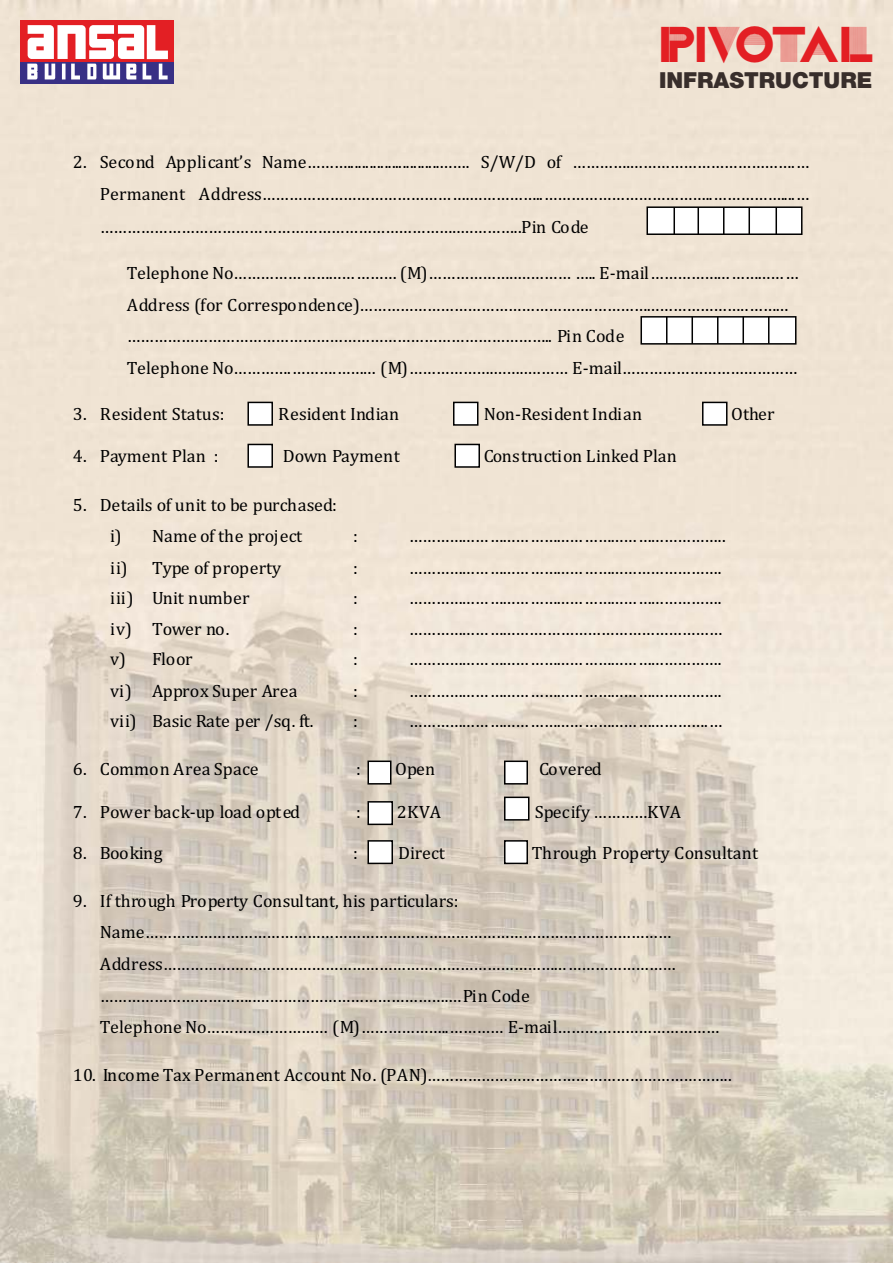
<style>
.page{position:relative;width:893px;height:1263px;background:#fff}
.page>*{position:absolute;margin:0;border:0;box-sizing:border-box;transform-origin:0 0}
.t1{font:43.95px "Cassandra Two";letter-spacing:-.065em;color:#e31f24}
.t2{font:900 22.05px "Helvetica Neue";color:#382e2b}
.t3{font:18px/31.5px "Cambria";color:#000}
.t4{font:18px "Cambria";letter-spacing:-.025em;color:#000}
</style>
<div class="page">
<img style="left:0;top:0;width:893px;height:1263px">
<div style="left:647px;top:207px;width:155px;height:27px;background:#fff"></div>
<div style="left:646px;top:206px;width:156px;height:29px;border:1px solid #000"></div>
<hr style="left:673px;top:207px;width:2px;height:27px;background:#000">
<hr style="left:697px;top:207px;width:2px;height:27px;background:#000">
<svg style="left:723px;top:207px;width:1px;height:27px"></svg>
<hr style="left:748px;top:207px;width:2px;height:27px;background:#000">
<hr style="left:775px;top:207px;width:2px;height:27px;background:#000">
<div style="left:641px;top:317px;width:155px;height:27px;background:#fff"></div>
<div style="left:640px;top:316px;width:156px;height:29px;border:1px solid #000"></div>
<svg style="left:666px;top:317px;width:1px;height:27px"></svg>
<hr style="left:691px;top:317px;width:2px;height:27px;background:#000">
<svg style="left:717px;top:317px;width:1px;height:27px"></svg>
<hr style="left:742px;top:317px;width:2px;height:27px;background:#000">
<svg style="left:768px;top:317px;width:1px;height:27px"></svg>
<div style="left:248px;top:402px;width:24px;height:23px;background:#fff"></div>
<div style="left:247px;top:402px;width:26px;height:24px;border:1px solid #000"></div>
<div style="left:454px;top:402px;width:24px;height:23px;background:#fff"></div>
<div style="left:453px;top:402px;width:25px;height:24px;border:1px solid #000"></div>
<div style="left:703px;top:402px;width:24px;height:23px;background:#fff"></div>
<div style="left:702px;top:402px;width:25px;height:24px;border:1px solid #000"></div>
<div style="left:248px;top:444px;width:24px;height:23px;background:#fff"></div>
<div style="left:247px;top:444px;width:26px;height:24px;border:1px solid #000"></div>
<div style="left:455px;top:444px;width:24px;height:23px;background:#fff"></div>
<div style="left:454px;top:444px;width:26px;height:24px;border:1px solid #000"></div>
<div style="left:368px;top:841px;width:24px;height:22px;background:#fff"></div>
<div style="left:367px;top:840px;width:26px;height:24px;border:1px solid #000"></div>
<div style="left:505px;top:841px;width:22px;height:22px;background:#fff"></div>
<div style="left:504px;top:840px;width:24px;height:24px;border:1px solid #000"></div>
<div style="left:368px;top:761px;width:23px;height:23px;background:#fff"></div>
<div style="left:367px;top:760px;width:24px;height:24px;border:1px solid #000"></div>
<div style="left:505px;top:761px;width:22px;height:23px;background:#fff"></div>
<div style="left:504px;top:760px;width:24px;height:24px;border:1px solid #000"></div>
<div style="left:368px;top:802px;width:24px;height:22px;background:#fff"></div>
<div style="left:367px;top:801px;width:26px;height:24px;border:1px solid #000"></div>
<div style="left:505px;top:797px;width:24px;height:23px;background:#fff"></div>
<div style="left:504px;top:796px;width:25px;height:25px;border:1px solid #000"></div>
<div style="left:21px;top:20px;width:153px;height:42px;background:#e31f24"></div>
<div style="left:21px;top:62px;width:153px;height:22px;background:#383085"></div>
<svg style="left:27px;top:25px;width:141px;height:54px"></svg>
<h1 class="t1" style="left:659px;top:19px;width:217px">PIVOTAL</h1>
<p class="t2" style="left:659px;top:71px;width:215px">INFRASTRUCTURE</p>
<p class="t3" style="left:100px;top:147px;width:711px;line-height:32.2px;text-align:justify;text-indent:-27px">2. Second Applicant’s Name……….........................……. S/W/D of ………….……………………………….… Permanent Address……………………………………….……………..………………………………..……………....… ……………………………………………………………………..…………..Pin Code</p>
<p class="t3" style="left:127px;top:258px;width:674px">Telephone No……………………………… (M)………………..………… ….. E-mail…………………………… Address (for Correspondence)…………………………………………….……………………………..……… ………………………………………………………………………………….. Pin Code<br>Telephone No………….……….……… (M)……………….……..……… E-mail…………………………………</p>
<p class="t3" style="left:73px;top:400px;width:153px">3. Resident Status:</p>
<p class="t3" style="left:278px;top:400px;width:123px">Resident Indian</p>
<p class="t3" style="left:484px;top:400px;width:160px">Non-ResidentIndian</p>
<p class="t3" style="left:731px;top:400px;width:45px">Other</p>
<p class="t3" style="left:73px;top:442px;width:147px">4. Payment Plan :</p>
<p class="t3" style="left:283px;top:442px;width:119px">Down Payment</p>
<p class="t3" style="left:484px;top:442px;width:195px">Construction Linked Plan</p>
<p class="t3" style="left:73px;top:490px;width:266px;text-align:center">5. Details of unit to be purchased: i) Name of the project</p>
<p class="t3" style="left:353px;top:521px;width:6px">:</p>
<p class="t3" style="left:409px;top:521px;width:319px">……………………………………………………………..</p>
<p class="t3" style="left:110px;top:553px;width:173px">ii) Type of property</p>
<p class="t3" style="left:353px;top:553px;width:6px">:</p>
<p class="t3" style="left:409px;top:553px;width:314px">…………………………………………………………….</p>
<p class="t3" style="left:110px;top:583px;width:141px">iii) Unit number</p>
<p class="t3" style="left:353px;top:583px;width:6px">:</p>
<p class="t3" style="left:409px;top:583px;width:314px">…………………………………………………………….</p>
<p class="t3" style="left:110px;top:614px;width:121px">iv) Tower no.</p>
<p class="t3" style="left:353px;top:614px;width:6px">:</p>
<p class="t3" style="left:409px;top:614px;width:315px">……………………….……………………………………</p>
<p class="t3" style="left:110px;top:644px;width:84px">v) Floor</p>
<p class="t3" style="left:353px;top:644px;width:6px">:</p>
<p class="t3" style="left:409px;top:644px;width:314px">…………………………………………………………….</p>
<p class="t3" style="left:110px;top:676px;width:189px">vi) Approx Super Area</p>
<p class="t3" style="left:353px;top:676px;width:6px">:</p>
<p class="t3" style="left:409px;top:676px;width:314px">…………………………………………………………….</p>
<p class="t3" style="left:110px;top:706px;width:205px">vii) Basic Rate per /sq. ft.</p>
<p class="t3" style="left:353px;top:706px;width:6px">:</p>
<p class="t3" style="left:409px;top:706px;width:315px">………………………………………………………….…</p>
<p class="t3" style="left:73px;top:754px;width:187px">6. Common Area Space</p>
<p class="t3" style="left:356px;top:754px;width:6px">:</p>
<p class="t3" style="left:395px;top:754px;width:42px">Open</p>
<p class="t3" style="left:539px;top:754px;width:64px">Covered</p>
<p class="t3" style="left:73px;top:798px;width:229px">7. Power back-up load opted</p>
<p class="t3" style="left:356px;top:798px;width:6px">:</p>
<p class="t3" style="left:397px;top:798px;width:46px">2KVA</p>
<p class="t3" style="left:535px;top:798px;width:148px">Specify …………KVA</p>
<p class="t4" style="left:73px;top:845px;width:91px">8. Booking</p>
<p class="t3" style="left:353px;top:838px;width:6px">:</p>
<p class="t3" style="left:398px;top:838px;width:48px">Direct</p>
<p class="t3" style="left:532px;top:838px;width:228px">Through Property Consultant</p>
<p class="t3" style="left:100px;top:886px;width:621px;text-indent:-27px">9. If through Property Consultant, his particulars:<br>Name……………………………………………………………………………………………………… Address…………………………………………………………………………………………………… ……………………………..…………………………………….…Pin Code<br>Telephone No……………………… (M)………………..………… E-mail………………………………</p>
<p class="t3" style="left:73px;top:1060px;width:661px">10. Income Tax Permanent Account No. (PAN)…………………………………………………………..</p>
</div>
